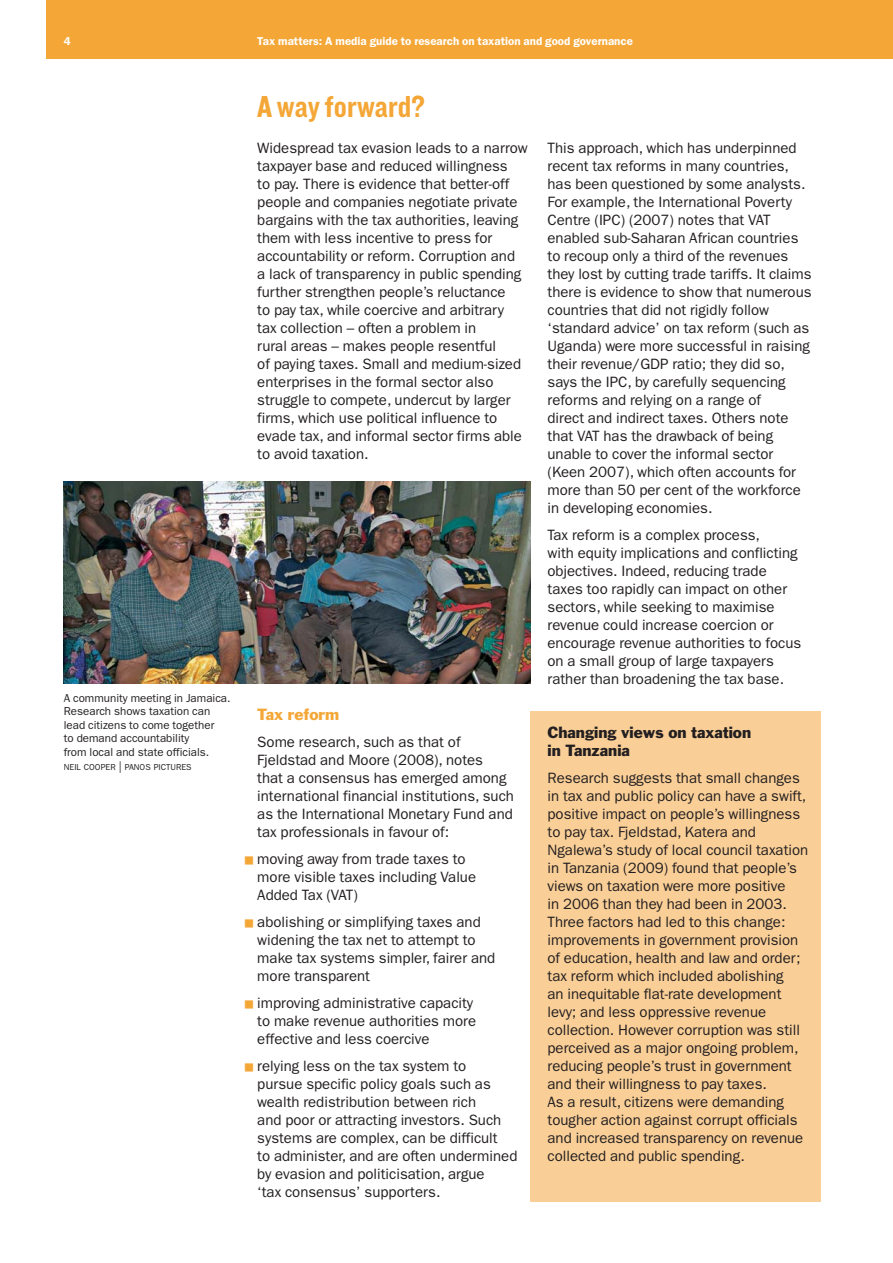
<style>
.page{position:relative;width:893px;height:1263px;background:#fff}
.page>*{position:absolute;margin:0;border:0;box-sizing:border-box;transform-origin:0 0}
.t1{font:31.5px "Knockout HTF50 Welterweight";color:#f4a737}
.t2{font:15px/18px "Franklin Gothic LT";color:#231f20}
.t3{font:15px/18px "Franklin Gothic";color:#231f20}
.t4{font:15px "Franklin Gothic";color:#f4a737}
.t5{font:11.55px/13.5px "Franklin Gothic LT";color:#231f20}
.t6{font:600 11.55px "Franklin Gothic LT";color:#fff}
.t7{font:8.7px "Franklin Gothic LT";color:#231f20}
.s1{font-size:11.55px}
</style>
<div class="page">
<img style="left:64px;top:482px;width:466px;height:202px">
<div style="left:47px;top:0;width:846px;height:58px;background:#f4a737"></div>
<div style="left:530px;top:711px;width:291px;height:491px;background:#facf97"></div>
<p class="t6" style="left:64px;top:37px;width:8px">4</p>
<p class="t6" style="left:257px;top:37px;width:377px">Tax matters: A media guide to research on taxation and good governance</p>
<p class="t5" style="left:64px;top:692px;width:168px">A community meeting in Jamaica.<br>Research shows taxation can lead citizens to come together<br>to demand accountability<br>from local and state officials.</p>
<p class="t7" style="left:64px;top:763px;width:129px">NEIL COOPER <span class="s1">|</span> PANOS PICTURES</p>
<h1 class="t1" style="left:257px;top:94px;width:169px">A way forward?</h1>
<p class="t2" style="left:257px;top:140px;width:272px">Widespread tax evasion leads to a narrow taxpayer base and reduced willingness<br>to pay. There is evidence that better-off people and companies negotiate private bargains with the tax authorities, leaving them with less incentive to press for accountability or reform. Corruption and<br>a lack of transparency in public spending further strengthen people’s reluctance<br>to pay tax, while coercive and arbitrary<br>tax collection – often a problem in<br>rural areas – makes people resentful<br>of paying taxes. Small and medium-sized enterprises in the formal sector also struggle to compete, undercut by larger firms, which use political influence to evade tax, and informal sector firms able to avoid taxation.</p>
<p class="t2" style="left:547px;top:140px;width:266px">This approach, which has underpinned recent tax reforms in many countries, has been questioned by some analysts.<br>For example, the International Poverty Centre (IPC) (2007) notes that VAT enabled sub-Saharan African countries to recoup only a third of the revenues they lost by cutting trade tariffs. It claims there is evidence to show that numerous countries that did not rigidly follow ‘standard advice’ on tax reform (such as Uganda) were more successful in raising their revenue/GDP ratio; they did so, says the IPC, by carefully sequencing reforms and relying on a range of<br>direct and indirect taxes. Others note that VAT has the drawback of being unable to cover the informal sector (Keen 2007), which often accounts for more than 50 per cent of the workforce in developing economies.</p>
<p class="t2" style="left:547px;top:527px;width:255px">Tax reform is a complex process,<br>with equity implications and conflicting objectives. Indeed, reducing trade taxes too rapidly can impact on other sectors, while seeking to maximise revenue could increase coercion or encourage revenue authorities to focus on a small group of large taxpayers rather than broadening the tax base.</p>
<p class="t4" style="left:257px;top:708px;width:84px">Tax reform</p>
<p class="t2" style="left:257px;top:734px;width:258px">Some research, such as that of Fjeldstad and Moore (2008), notes<br>that a consensus has emerged among international financial institutions, such as the International Monetary Fund and tax professionals in favour of:</p>
<p class="t2" style="left:257px;top:851px;width:220px">moving away from trade taxes to more visible taxes including Value<br>Added Tax (VAT)</p>
<p class="t2" style="left:257px;top:914px;width:239px">abolishing or simplifying taxes and widening the tax net to attempt to make tax systems simpler, fairer and more transparent</p>
<p class="t2" style="left:257px;top:995px;width:220px">improving administrative capacity to make revenue authorities more effective and less coercive</p>
<p class="t2" style="left:257px;top:1058px;width:262px">relying less on the tax system to<br>pursue specific policy goals such as wealth redistribution between rich<br>and poor or attracting investors. Such systems are complex, can be difficult<br>to administer, and are often undermined by evasion and politicisation, argue<br>‘tax consensus’ supporters.</p>
<p class="t3" style="left:547px;top:725px;width:205px">Changing views on taxation in Tanzania</p>
<p class="t2" style="left:547px;top:770px;width:262px">Research suggests that small changes in tax and public policy can have a swift, positive impact on people’s willingness to pay tax. Fjeldstad, Katera and Ngalewa’s study of local council taxation in Tanzania (2009) found that people’s views on taxation were more positive<br>in 2006 than they had been in 2003.<br>Three factors had led to this change: improvements in government provision of education, health and law and order; tax reform which included abolishing<br>an inequitable flat-rate development levy; and less oppressive revenue collection. However corruption was still perceived as a major ongoing problem, reducing people’s trust in government and their willingness to pay taxes.<br>As a result, citizens were demanding tougher action against corrupt officials and increased transparency on revenue collected and public spending.</p>
</div>
